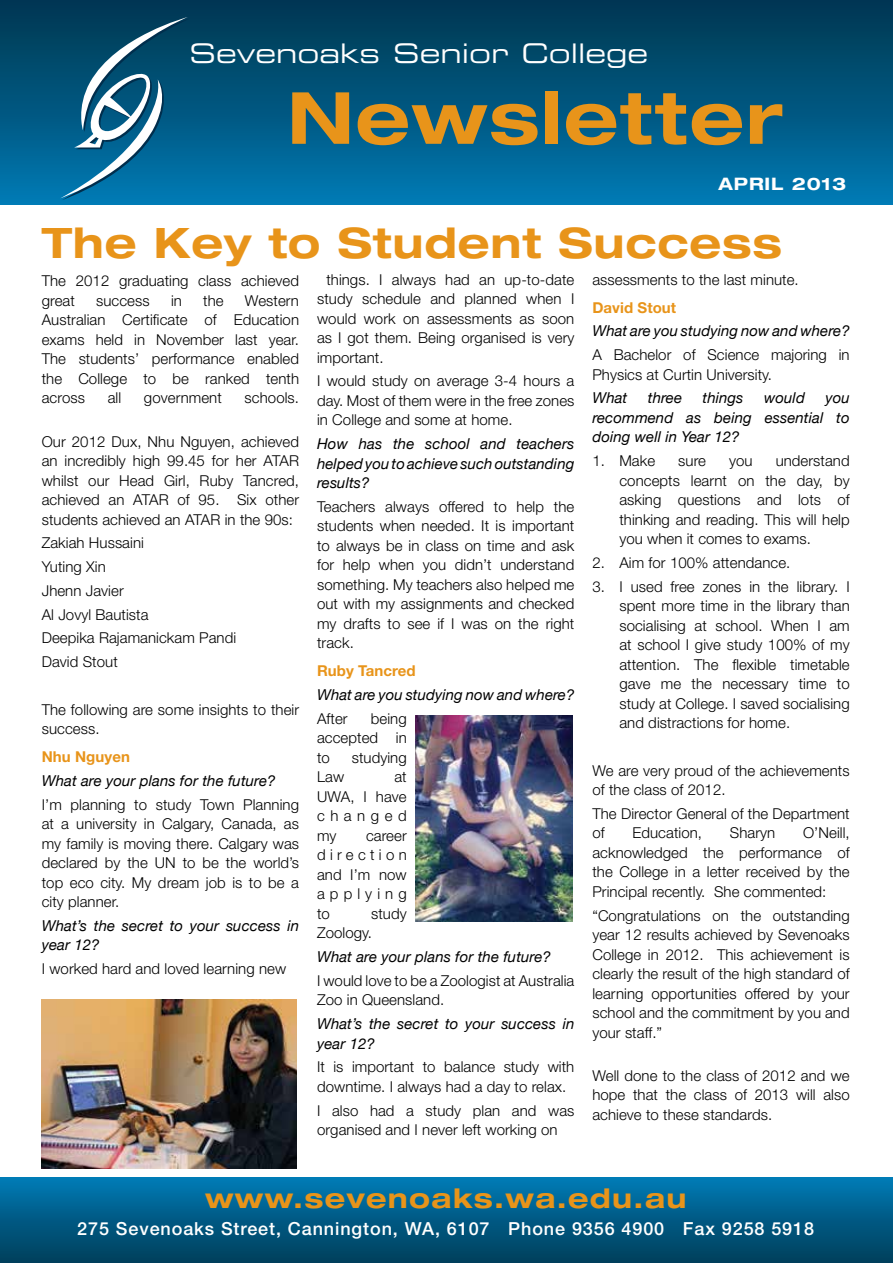
<style>
.page{position:relative;width:893px;height:1263px;background:#fff}
.page>*{position:absolute;margin:0;border:0;box-sizing:border-box;transform-origin:0 0}
.t1{font:700 expanded 72px "Helvetica Neue";letter-spacing:.02em;color:#e8941a}
.t2{font:700 expanded 42px "Helvetica Neue";letter-spacing:.02em;color:#e8941a}
.t3{font:700 expanded 27px "Helvetica Neue";letter-spacing:.05em;color:#e8941a}
.t4{font:27px "Eurostile LT Extended Two";color:#fff}
.t5{font:500 18px "Helvetica Neue";letter-spacing:.05em;color:#fff}
.t6{font:700 expanded 17.25px "Helvetica Neue";letter-spacing:.05em;color:#fff}
.t7{font:300 15px/19.5px "Helvetica Neue";letter-spacing:.005em;color:#000;text-align:justify}
.t8{font:italic 15px/19.5px "Helvetica Neue";letter-spacing:.005em;color:#000}
.t9{font:700 15px "Helvetica Neue";letter-spacing:.005em;color:#e8941a}
</style>
<div class="page">
<div style="left:0;top:1178px;width:893px;height:85px;background:linear-gradient(to bottom,#0079b4,#003d59)"></div>
<div style="left:0;top:0;width:893px;height:205px;background:linear-gradient(to bottom,#00354e,#0079b2)"></div>
<svg style="left:60px;top:17px;width:130px;height:183px;background:#236d91"></svg>
<img style="left:42px;top:999px;width:255px;height:169px">
<img style="left:415px;top:716px;width:158px;height:205px">
<h3 class="t4" style="left:190px;top:35px;width:460px">Sevenoaks Senior College</h3>
<h1 class="t1" style="left:287px;top:73px;width:497px">Newsletter</h1>
<p class="t6" style="left:719px;top:173px;width:129px">april 2013</p>
<h2 class="t2" style="left:42px;top:217px;width:742px">The Key to Student Success</h2>
<p class="t7" style="left:42px;top:271px;width:259px">The 2012 graduating class achieved great</p>
<p class="t7" style="left:42px;top:291px;width:259px;text-indent:203px">Western Australian Certificate of Education exams held in November last year.<br>The students’ performance enabled the College to be ranked tenth across</p>
<p class="t7" style="left:96px;top:291px;width:55px">success</p>
<p class="t7" style="left:171px;top:291px;width:12px">in</p>
<p class="t7" style="left:203px;top:291px;width:22px">the</p>
<p class="t7" style="left:108px;top:388px;width:15px">all</p>
<p class="t7" style="left:144px;top:388px;width:79px">government</p>
<p class="t7" style="left:245px;top:388px;width:56px">schools.</p>
<p class="t7" style="left:42px;top:431px;width:259px">Our 2012 Dux, Nhu Nguyen, achieved an incredibly high 99.45 for her ATAR whilst our Head Girl, Ruby Tancred, achieved an ATAR of 95. Six other students achieved an ATAR in the 90s:</p>
<p class="t7" style="left:42px;top:531px;width:196px;line-height:23.7px;text-align:left">Zakiah Hussaini<br>Yuting Xin<br>Jhenn Javier<br>Al Jovyl Bautista<br>Deepika Rajamanickam Pandi<br>David Stout</p>
<p class="t7" style="left:42px;top:699px;width:259px">The following are some insights to their success.</p>
<p class="t9" style="left:42px;top:748px;width:90px">Nhu Nguyen</p>
<p class="t8" style="left:42px;top:771px;width:235px">What are your plans for the future?</p>
<p class="t7" style="left:42px;top:794px;width:259px">I’m planning to study Town Planning at a university in Calgary, Canada, as my family is moving there. Calgary was declared by the UN to be the world’s top eco city. My dream job is to be a city planner.</p>
<p class="t8" style="left:42px;top:916px;width:259px">What’s the secret to your success in year 12?</p>
<p class="t7" style="left:42px;top:959px;width:246px">I worked hard and loved learning new</p>
<p class="t7" style="left:317px;top:269px;width:259px;text-indent:9px">things. I always had an up-to-date study schedule and planned when I would work on assessments as soon as I got them. Being organised is very important.</p>
<p class="t7" style="left:317px;top:371px;width:259px">I would study on average 3-4 hours a day. Most of them were in the free zones in College and some at home.</p>
<p class="t8" style="left:317px;top:434px;width:259px;text-align:justify">How has the school and teachers helped you to achieve such outstanding results?</p>
<p class="t7" style="left:317px;top:496px;width:259px">Teachers always offered to help the students when needed. It is important to always be in class on time and ask for help when you didn’t understand something. My teachers also helped me out with my assignments and checked my drafts to see if I was on the right track.</p>
<p class="t9" style="left:317px;top:662px;width:100px">Ruby Tancred</p>
<p class="t8" style="left:317px;top:685px;width:259px">What are you studying now and where?</p>
<p class="t7" style="left:317px;top:708px;width:32px">After</p>
<p class="t7" style="left:317px;top:708px;width:91px;text-indent:54px">being accepted in to</p>
<p class="t7" style="left:352px;top:747px;width:56px">studying</p>
<p class="t7" style="left:317px;top:767px;width:29px">Law</p>
<p class="t7" style="left:317px;top:767px;width:91px;text-indent:77px">at UWA, I have changed my</p>
<p class="t7" style="left:317px;top:825px;width:91px;text-indent:49px">career direction and I’m now applying to</p>
<p class="t7" style="left:317px;top:903px;width:91px;text-indent:54px">study<br>Zoology.</p>
<p class="t8" style="left:317px;top:947px;width:235px">What are your plans for the future?</p>
<p class="t7" style="left:317px;top:970px;width:259px">I would love to be a Zoologist at Australia<br>Zoo in Queensland.</p>
<p class="t8" style="left:317px;top:1014px;width:259px">What’s the secret to your success in year 12?</p>
<p class="t7" style="left:317px;top:1057px;width:259px">It is important to balance study with downtime. I always had a day to relax.</p>
<p class="t7" style="left:317px;top:1100px;width:259px">I also had a study plan and was organised and I never left working on</p>
<p class="t7" style="left:592px;top:269px;width:208px">assessments to the last minute.</p>
<p class="t9" style="left:592px;top:298px;width:85px">David Stout</p>
<p class="t8" style="left:592px;top:321px;width:259px">What are you studying now and where?</p>
<p class="t7" style="left:592px;top:345px;width:259px">A Bachelor of Science majoring in<br>Physics at Curtin University.</p>
<p class="t8" style="left:592px;top:388px;width:36px">What</p>
<p class="t8" style="left:648px;top:388px;width:36px">three</p>
<p class="t8" style="left:703px;top:388px;width:42px">things</p>
<p class="t8" style="left:764px;top:388px;width:42px">would</p>
<p class="t8" style="left:592px;top:388px;width:259px;text-align:justify;text-indent:233px">you recommend as being essential to doing well in Year 12?</p>
<p class="t7" style="left:592px;top:451px;width:64px">1. Make</p>
<p class="t7" style="left:678px;top:451px;width:29px">sure</p>
<p class="t7" style="left:729px;top:451px;width:25px">you</p>
<p class="t7" style="left:619px;top:451px;width:232px;text-indent:156px">understand concepts learnt on the day, by asking questions and lots of thinking and reading. This will help you when it comes to exams.</p>
<p class="t7" style="left:592px;top:552px;width:199px">2. Aim for 100% attendance.</p>
<p class="t7" style="left:619px;top:576px;width:232px;text-indent:-27px">3. I used free zones in the library. I spent more time in the library than socialising at school. When I am at school I give study 100% of my attention. The flexible timetable gave me the necessary time to study at College. I saved socialising and distractions for home.</p>
<p class="t7" style="left:592px;top:760px;width:259px">We are very proud of the achievements of the class of 2012.</p>
<p class="t7" style="left:592px;top:803px;width:259px">The Director General of the Department of</p>
<p class="t7" style="left:592px;top:823px;width:259px;text-indent:211px">O’Neill, acknowledged the performance of the College in a letter received by the Principal recently. She commented:</p>
<p class="t7" style="left:592px;top:905px;width:259px">“Congratulations on the outstanding year 12 results achieved by Sevenoaks College in 2012. This achievement is clearly the result of the high standard of learning opportunities offered by your school and the commitment by you and your staff.”</p>
<p class="t7" style="left:592px;top:1065px;width:259px">Well done to the class of 2012 and we hope that the class of 2013 will also achieve to these standards.</p>
<p class="t7" style="left:632px;top:823px;width:71px">Education,</p>
<p class="t7" style="left:730px;top:823px;width:47px">Sharyn</p>
<h3 class="t3" style="left:205px;top:1181px;width:483px">www.sevenoaks.wa.edu.au</h3>
<p class="t5" style="left:77px;top:1217px;width:738px">275 Sevenoaks Street, Cannington, WA, 6107 Phone 9356 4900 Fax 9258 5918</p>
</div>
